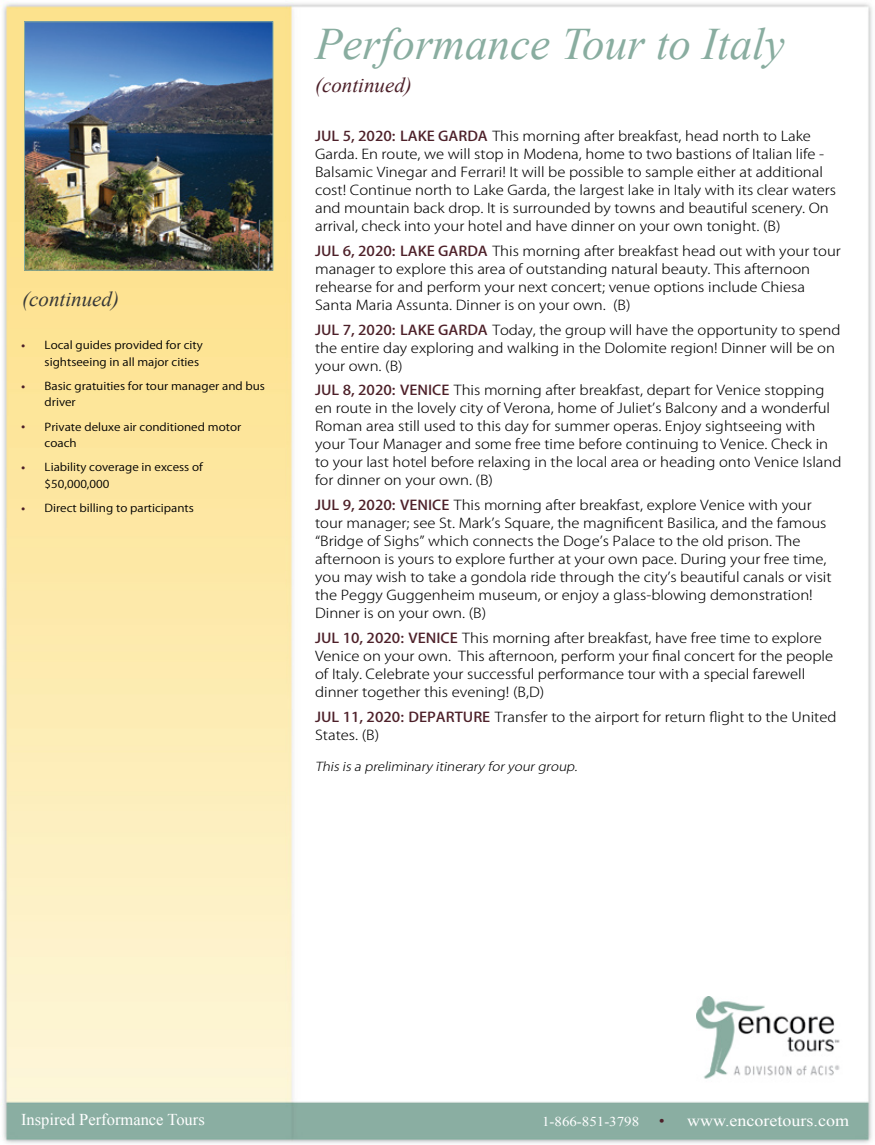
<style>
.page{position:relative;width:875px;height:1145px;background:#fff}
.page>*{position:absolute;margin:0;border:0;box-sizing:border-box;transform-origin:0 0}
.t1{font:italic 45px "Times New Roman";color:#89ada0}
.t2{font:italic 21px "Times New Roman";color:#4d2029}
.t3{font:italic 21px "Times New Roman";color:#373838}
.t4{font:16.5px "Times New Roman";color:#fff}
.t5{font:16.2px "Times New Roman";color:#fff;scale:1.11 1}
.t6{font:300 13.5px/18px "Koz Go Pro";color:#000;scale:1.11 1}
.t7{font:italic 300 12.15px "Koz Go Pro";color:#000;scale:1.11 1}
.t8{font:10.8px/16.5px "Koz Go Pro";color:#000;scale:1.11 1}
.s1{font-family:"Gill Sans";font-size:12px;color:#4d2029}
.s2{font-weight:500;color:#4d2029}
.s3{font-size:13.5px}
.s4{font-family:"Koz Go Pro";font-weight:500;font-size:24.3px;color:#4d2029}
</style>
<div class="page">
<img style="left:2px;top:3px;width:870px;height:1141px">
<img style="left:696px;top:996px;width:152px;height:87px">
<img style="left:26px;top:24px;width:245px;height:244px">
<div style="left:24px;top:22px;width:249px;height:248px;border:1px solid #89ada0"></div>
<h2 class="t3" style="left:22px;top:285px;width:98px">(continued)</h2>
<p class="t8" style="left:45px;top:337px;width:144px;text-indent:-23px"><span class="s1">•</span> Local guides provided for city sightseeing in all major cities</p>
<p class="t8" style="left:45px;top:378px;width:200px;text-indent:-23px"><span class="s1">•</span> Basic gratuities for tour manager and bus driver</p>
<p class="t8" style="left:45px;top:419px;width:179px;text-indent:-23px"><span class="s1">•</span> Private deluxe air conditioned motor coach</p>
<p class="t8" style="left:45px;top:459px;width:144px;text-indent:-23px"><span class="s1">•</span> Liability coverage in excess of $50,000,000</p>
<p class="t8" style="left:21px;top:500px;width:157px"><span class="s1">•</span> Direct billing to participants</p>
<h1 class="t1" style="left:315px;top:13px;width:471px">Performance Tour to Italy</h1>
<h2 class="t2" style="left:315px;top:71px;width:98px">(continued)</h2>
<p class="t6" style="left:315px;top:127px;width:471px"><span class="s2">JUL 5, 2020: LAKE GARDA</span> This morning after breakfast, head north to Lake Garda. En route, we will stop in Modena, home to two bastions of Italian life - Balsamic Vinegar and Ferrari! It will be possible to sample either at additional cost! Continue north to Lake Garda, the largest lake in Italy with its clear waters and mountain back drop. It is surrounded by towns and beautiful scenery. On arrival, check into your hotel and have dinner on your own tonight. (B)</p>
<p class="t6" style="left:315px;top:242px;width:475px"><span class="s2">JUL 6, 2020: LAKE GARDA</span> This morning after breakfast head out with your tour manager to explore this area of outstanding natural beauty. This afternoon rehearse for and perform your next concert; venue options include Chiesa Santa Maria Assunta. Dinner is on your own. (B)</p>
<p class="t6" style="left:315px;top:321px;width:475px"><span class="s2">JUL 7, 2020: LAKE GARDA</span> Today, the group will have the opportunity to spend the entire day exploring and walking in the Dolomite region! Dinner will be on your own. (B)</p>
<p class="t6" style="left:315px;top:381px;width:476px"><span class="s2">JUL 8, 2020: VENICE</span> This morning after breakfast, depart for Venice stopping en route in the lovely city of Verona, home of Juliet’s Balcony and a wonderful Roman area still used to this day for summer operas. Enjoy sightseeing with your Tour Manager and some free time before continuing to Venice. Check in to your last hotel before relaxing in the local area or heading onto Venice Island for dinner on your own. (B)</p>
<p class="t6" style="left:315px;top:496px;width:467px"><span class="s2">JUL 9, 2020: VENICE</span> This morning after breakfast, explore Venice with your tour manager; see St. Mark’s Square, the magnificent Basilica, and the famous “Bridge of Sighs” which connects the Doge’s Palace to the old prison. The afternoon is yours to explore further at your own pace. During your free time, you may wish to take a gondola ride through the city’s beautiful canals or visit the Peggy Guggenheim museum, or enjoy a glass-blowing demonstration!<br>Dinner is on your own. (B)</p>
<p class="t6" style="left:315px;top:629px;width:468px"><span class="s2">JUL 10, 2020: VENICE</span> This morning after breakfast, have free time to explore Venice on your own. This afternoon, perform your final concert for the people of Italy. Celebrate your successful performance tour with a special farewell dinner together this evening! (B,D)</p>
<p class="t6" style="left:315px;top:708px;width:471px"><span class="s2">JUL 11, 2020: DEPARTURE</span> Transfer to the airport for return flight to the United<br>States. (B)</p>
<p class="t7" style="left:315px;top:759px;width:240px">This is a preliminary itinerary foryourgroup.</p>
<p class="t4" style="left:21px;top:1108px;width:185px">Inspired Performance Tours</p>
<p class="t5" style="left:542px;top:1109px;width:278px"><span class="s3">1-866-851-3798</span> <span class="s4">·</span> www.encoretours.com</p>
</div>
